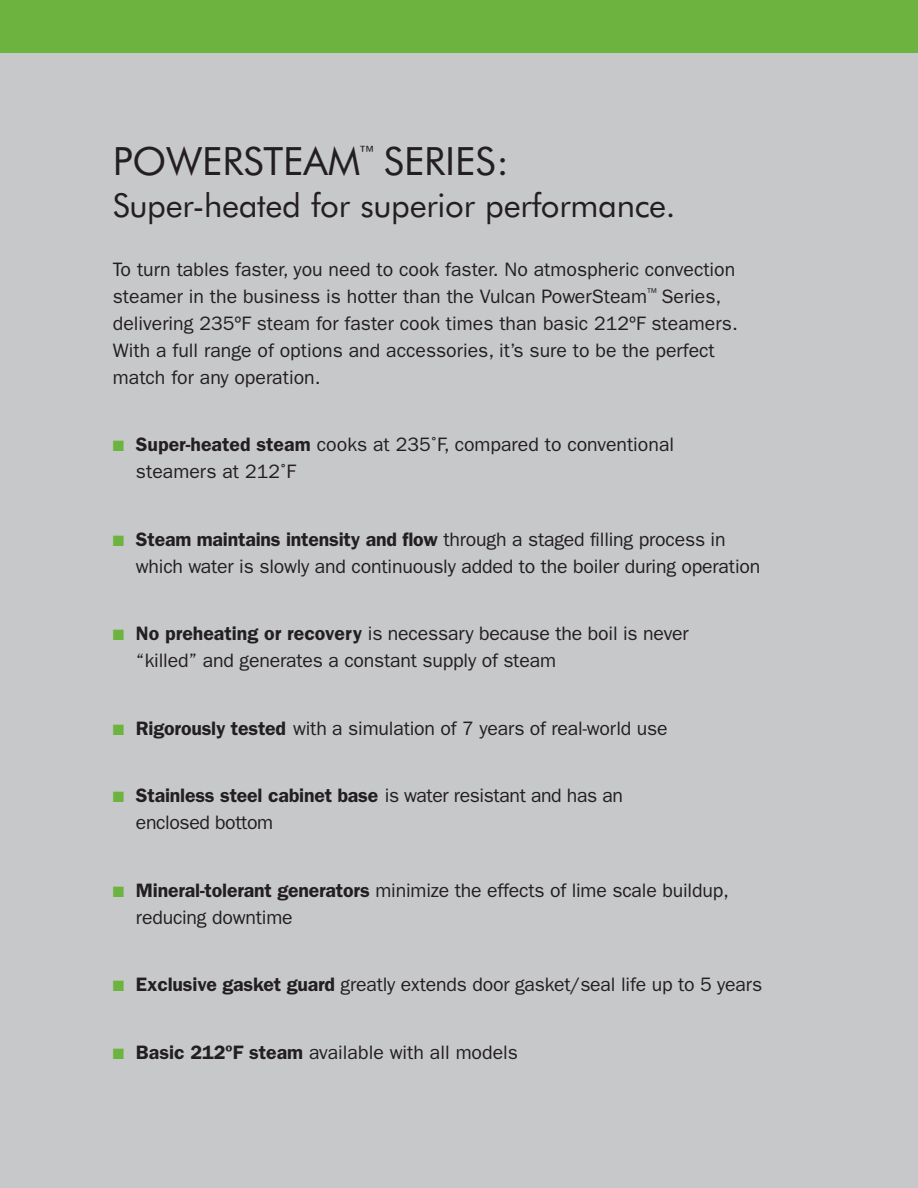
<style>
.page{position:relative;width:918px;height:1188px;background:#c7c8ca}
.page>*{position:absolute;margin:0;border:0;box-sizing:border-box;transform-origin:0 0}
.t1{font:39px "Futura BT";color:#231f20}
.t2{font:33px "Futura BT";letter-spacing:-.01em;color:#231f20}
.t3{font:19.5px/27px "Franklin Gothic";color:#231f20}
.t4{font:19.5px/27px "Franklin Gothic";letter-spacing:-.02em;color:#231f20}
.s1{color:#6cb43f}
.s2{font-weight:600}
</style>
<div class="page">
<div style="left:0;top:0;width:918px;height:53px;background:#6cb43f"></div>
<p class="t1" style="left:113px;top:137px;width:397px">POWERSTEAM<sup>™</sup> SERIES:</p>
<p class="t2" style="left:113px;top:185px;width:564px">Super-heated for superior performance.</p>
<p class="t3" style="left:113px;top:256px;width:627px">To turn tables faster, you need to cook faster. No atmospheric convection steamer in the business is hotter than the Vulcan PowerSteam<sup>™</sup> Series, delivering 235ºF steam for faster cook times than basic 212ºF steamers.<br>With a full range of options and accessories, it’s sure to be the perfect match for any operation.</p>
<p class="t3" style="left:136px;top:431px;width:540px;text-indent:-23px"><span class="s1">■</span> <span class="s2">Super-heated steam</span> cooks at 235˚F, compared to conventional steamers at 212˚F</p>
<p class="t3" style="left:136px;top:526px;width:626px;text-indent:-23px"><span class="s1">■</span> <span class="s2">Steam maintains intensity and flow</span> through a staged filling process in which water is slowly and continuously added to the boiler during operation</p>
<p class="t3" style="left:136px;top:620px;width:554px;text-indent:-23px"><span class="s1">■</span> <span class="s2">No preheating or recovery</span> is necessary because the boil is never “killed” and generates a constant supply of steam</p>
<p class="t3" style="left:113px;top:715px;width:556px"><span class="s1">■</span> <span class="s2">Rigorously tested</span> with a simulation of 7 years of real-world use</p>
<p class="t4" style="left:136px;top:782px;width:489px;text-indent:-23px"><span class="s1">■</span> <span class="s2">Stainless steel cabinet base</span> is water resistant and has an enclosed bottom</p>
<p class="t3" style="left:136px;top:877px;width:594px;text-indent:-23px"><span class="s1">■</span> <span class="s2">Mineral-tolerant generators</span> minimize the effects of lime scale buildup, reducing downtime</p>
<p class="t3" style="left:113px;top:971px;width:651px"><span class="s1">■</span> <span class="s2">Exclusive gasket guard</span> greatly extends door gasket/seal life up to 5 years</p>
<p class="t3" style="left:113px;top:1039px;width:407px"><span class="s1">■</span> <span class="s2">Basic 212ºF steam</span> available with all models</p>
</div>
